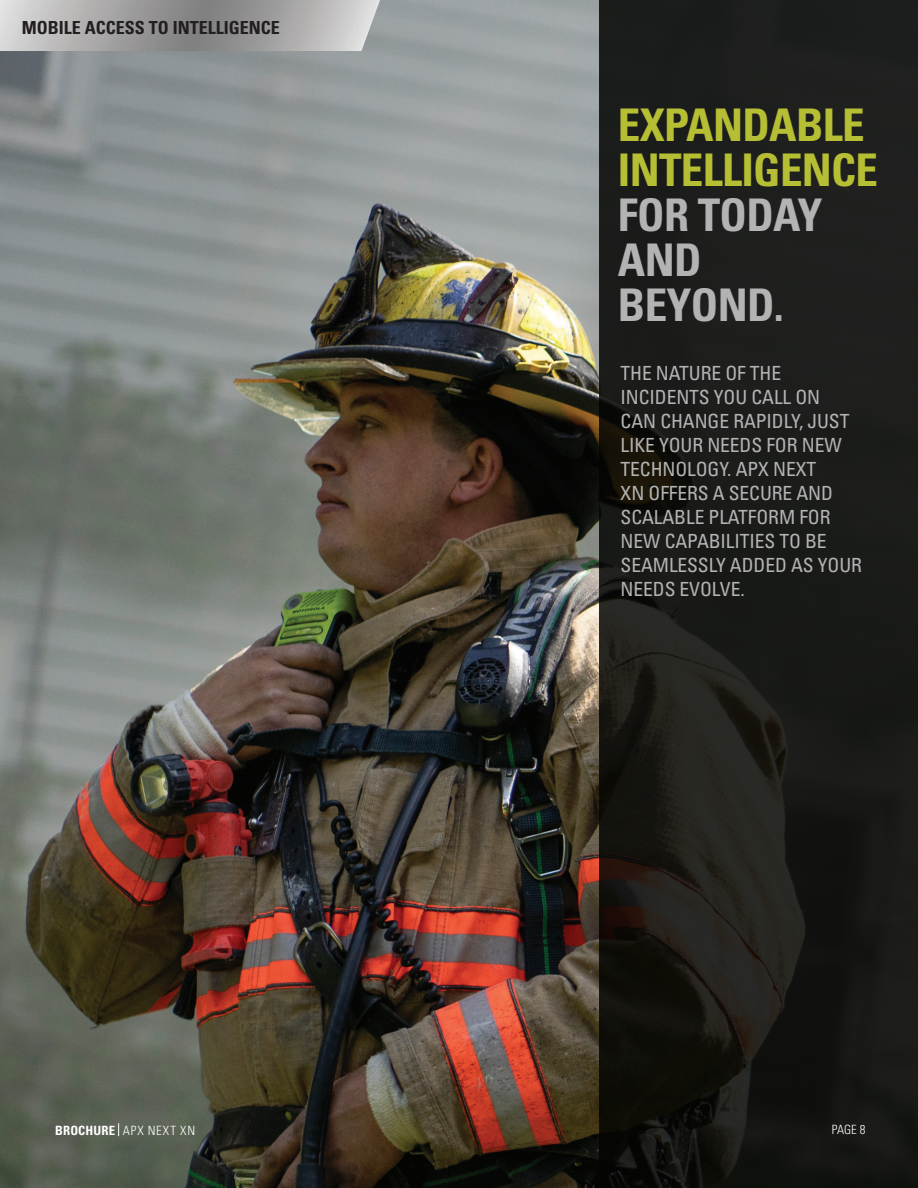
<style>
.page{position:relative;width:918px;height:1188px;background:#fff}
.page>*{position:absolute;margin:0;border:0;box-sizing:border-box;transform-origin:0 0}
.t1{font:700 condensed 45px/45px "Univers LT Std";letter-spacing:-.015em;color:#b6bf34}
.t2{font:700 condensed 45px/45px "Univers LT Std";letter-spacing:-.015em;color:#b3b3b3}
.t3{font:condensed 19.5px/24px "Univers LT Std";letter-spacing:-.005em;color:#b3b3b3}
.t4{font:700 condensed 18px "Univers LT Std";color:#231f20}
.t5{font:300 condensed 12.75px "Univers LT Std";letter-spacing:.07em;color:#fff}
.s1{font-weight:700}
</style>
<div class="page">
<img style="left:0;top:0;width:918px;height:1188px">
<svg style="left:118px;top:1123px;width:1px;height:13px"></svg>
<svg style="left:0;top:0;width:380px;height:51px"></svg>
<p class="t4" style="left:22px;top:17px;width:260px">MOBILE ACCESS TO INTELLIGENCE</p>
<h1 class="t1" style="left:618px;top:102px;width:262px">EXPANDABLE<br>INTELLIGENCE</h1>
<h1 class="t2" style="left:618px;top:192px;width:206px">FOR TODAY<br>AND<br>BEYOND.</h1>
<p class="t3" style="left:621px;top:361px;width:243px">THE NATURE OF THE<br>INCIDENTS YOU CALL ON<br>CAN CHANGE RAPIDLY, JUST<br>LIKE YOUR NEEDS FOR NEW<br>TECHNOLOGY. APX NEXT<br>XN OFFERS A SECURE AND<br>SCALABLE PLATFORM FOR<br>NEW CAPABILITIES TO BE<br>SEAMLESSLY ADDED AS YOUR<br>NEEDS EVOLVE.</p>
<p class="t5" style="left:55px;top:1122px;width:141px"><span class="s1">BROCHURE</span> APX NEXT XN</p>
<p class="t5" style="left:832px;top:1122px;width:35px">PAGE 8</p>
</div>
